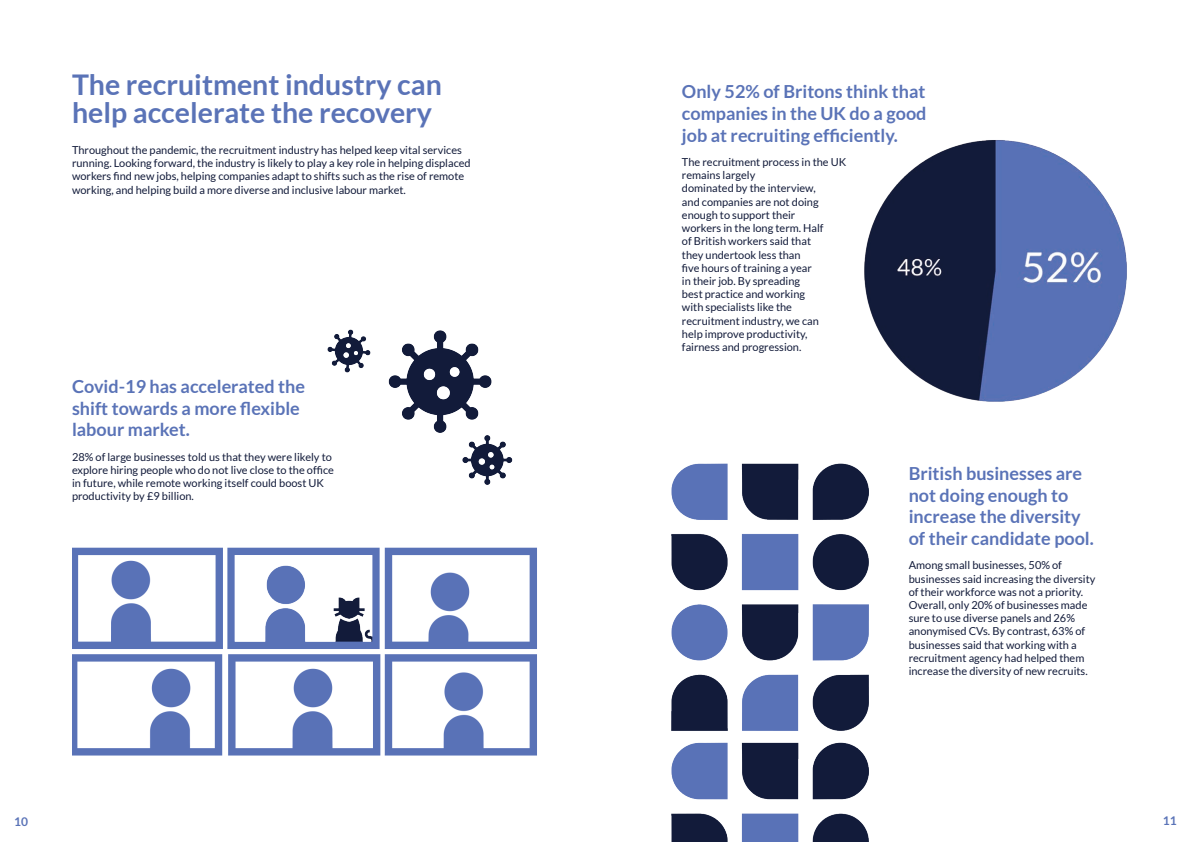
<style>
.page{position:relative;width:1191px;height:842px;background:#fff}
.page>*{position:absolute;margin:0;border:0;box-sizing:border-box;transform-origin:0 0}
.t1{font:700 28.5px/28.5px "Lato";color:#5a73b7}
.t2{font:700 18px/21.6px "Lato";color:#5a73b7}
.t3{font:700 12px "Lato";color:#5a73b7}
.t4{font:11px/13.2px "Lato";color:#121b3a}
</style>
<div class="page">
<img style="left:864px;top:140px;width:263px;height:262px">
<img style="left:671px;top:463px;width:198px;height:263px">
<img style="left:671px;top:726px;width:198px;height:116px">
<img style="left:72px;top:547px;width:465px;height:209px">
<img style="left:327px;top:329px;width:186px;height:156px">
<h2 class="t1" style="left:72px;top:70px;width:371px">The recruitment industry can help accelerate the recovery</h2>
<p class="t4" style="left:72px;top:143px;width:400px">Throughout the pandemic, the recruitment industry has helped keep vital services running. Looking forward, the industry is likely to play a key role in helping displaced workers find new jobs, helping companies adapt to shifts such as the rise of remote working, and helping build a more diverse and inclusive labour market.</p>
<p class="t2" style="left:72px;top:376px;width:234px">Covid-19 has accelerated the shift towards a more flexible labour market.</p>
<p class="t4" style="left:72px;top:450px;width:263px">28% of large businesses told us that they were likely to explore hiring people who do not live close to the office in future, while remote working itself could boost UK productivity by £9 billion.</p>
<p class="t2" style="left:682px;top:81px;width:246px;text-align:justify">Only 52% of Britons think that companies in the UK do a good job at recruiting efficiently.</p>
<p class="t4" style="left:682px;top:155px;width:166px">The recruitment process in the UK remains largely<br>dominated by the interview,<br>and companies are not doing enough to support their<br>workers in the long term. Half<br>of British workers said that<br>they undertook less than<br>five hours of training a year<br>in their job. By spreading<br>best practice and working<br>with specialists like the recruitment industry, we can<br>help improve productivity, fairness and progression.</p>
<p class="t2" style="left:908px;top:462px;width:187px">British businesses are not doing enough to increase the diversity of their candidate pool.</p>
<p class="t4" style="left:908px;top:559px;width:188px">Among small businesses, 50% of businesses said increasing the diversity of their workforce was not a priority.<br>Overall, only 20% of businesses made sure to use diverse panels and 26% anonymised CVs. By contrast, 63% of businesses said that working with a recruitment agency had helped them increase the diversity of new recruits.</p>
<p class="t3" style="left:14px;top:815px;width:15px">10</p>
<p class="t3" style="left:1162px;top:814px;width:15px">11</p>
</div>
